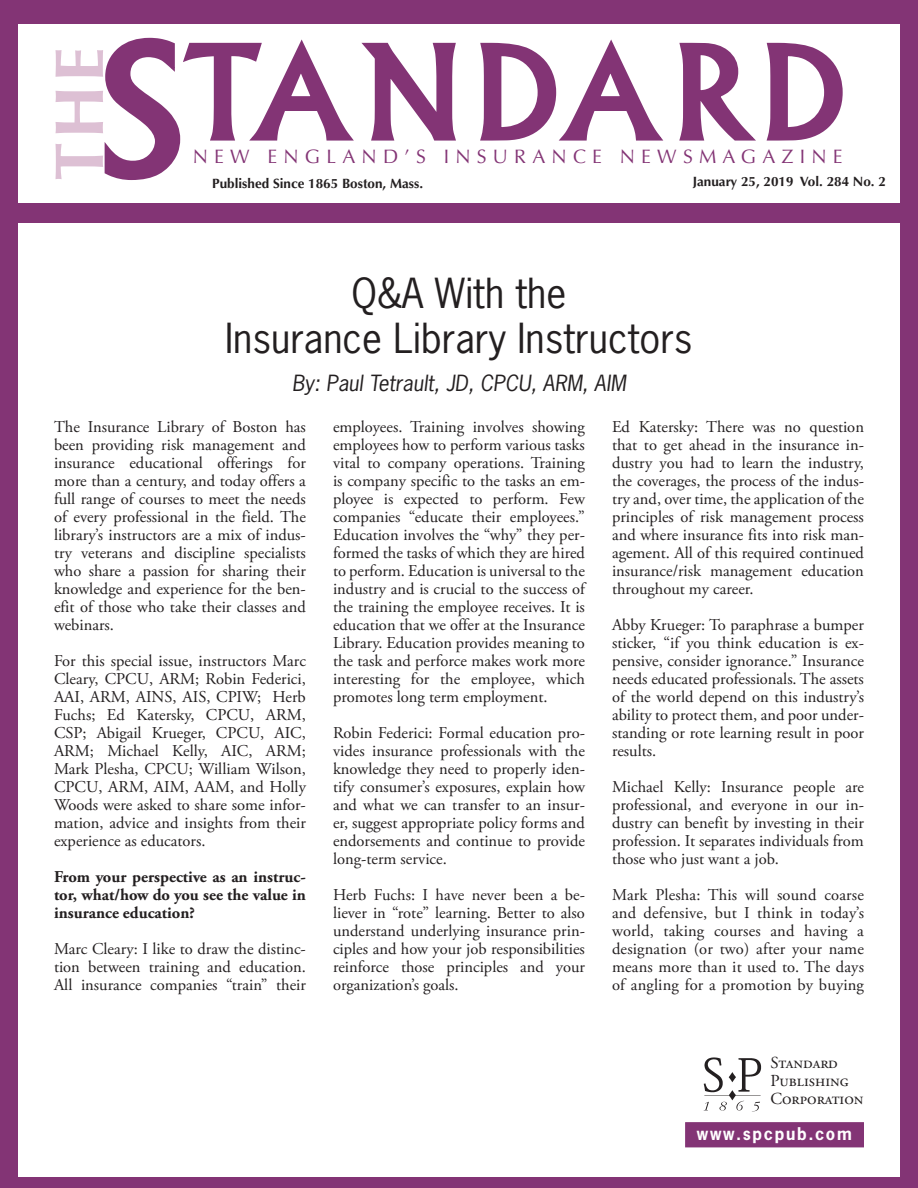
<style>
.page{position:relative;width:918px;height:1188px;background:#833475}
.page>*{position:absolute;margin:0;border:0;box-sizing:border-box;transform-origin:0 0}
.t1{font:500 177px "Albertus";color:#833475}
.t2{font:500 123.9px "Albertus";letter-spacing:.085em;color:#833475}
.t3{font:700 69px "Optima";color:#ddc0d4}
._2_Column_Head{font:39px/45px "News Gothic Std";color:#231f20;text-align:center}
.Bank{font:italic 21px "News Gothic Std";color:#231f20}
.t4{font:19.5px "Optima";letter-spacing:.32em;color:#833475}
.t5{font:16.8px "Adobe Garamond Pro";color:#231f20}
.Copy_to_Galley{font:16.5px/18px "Adobe Garamond Pro";color:#231f20;text-align:justify}
.Copy_to_Galley-2{font:700 16.5px/18px "Adobe Garamond Pro";color:#231f20;text-align:justify}
.t6{font:700 16.5px "News Gothic Std";letter-spacing:.1em;color:#fff}
.t7{font:700 13.5px "Optima";color:#231f20}
</style>
<div class="page">
<div style="left:18px;top:24px;width:882px;height:206px;background:#fff"></div>
<div style="left:18px;top:221px;width:882px;height:955px;background:#fff"></div>
<div style="left:685px;top:1122px;width:179px;height:25px;background:#833475;border:2px solid #833475"></div>
<img style="left:703px;top:1058px;width:59px;height:54px">
<svg style="left:102px;top:37px;width:80px;height:167px"></svg>
<svg style="left:181px;top:37px;width:275px;height:106px"></svg>
<svg style="left:480px;top:39px;width:184px;height:102px"></svg>
<svg style="left:679px;top:42px;width:164px;height:99px"></svg>
<div style="left:0;top:204px;width:918px;height:19px;background:#833475"></div>
<p class="t1" style="left:96px;top:3px;width:93px">S</p>
<p class="t3" style="left:39px;top:181px;width:135px;rotate:-90deg">THE</p>
<p class="t2" style="left:182px;top:17px;width:666px">TANDARD</p>
<p class="t4" style="left:193px;top:145px;width:651px">NEW ENGLAND’S INSURANCE NEWSMAGAZINE</p>
<p class="t7" style="left:693px;top:174px;width:195px">January 25, 2019 Vol. 284 No. 2</p>
<p class="t7" style="left:212px;top:175px;width:212px">Published Since 1865 Boston, Mass.</p>
<p class="_2_Column_Head" style="left:225px;top:271px;width:469px">Q&amp;A With the<br>Insurance Library Instructors</p>
<p class="Bank" style="left:292px;top:369px;width:335px">By: Paul Tetrault, JD, CPCU, ARM, AIM</p>
<p class="Copy_to_Galley" style="left:54px;top:418px;width:254px">The Insurance Library of Boston has been providing risk management and insurance educational offerings for more than a century, and today offers a full range of courses to meet the needs of every professional in the field. The library’s instructors are a mix of indus&shy;try veterans and discipline specialists who share a passion for sharing their knowledge and experience for the ben&shy;efit of those who take their classes and webinars.</p>
<p class="Copy_to_Galley" style="left:54px;top:652px;width:253px">For this special issue, instructors Marc Cleary, CPCU, ARM; Robin Federici, AAI, ARM, AINS, AIS, CPIW; Herb Fuchs; Ed Katersky, CPCU, ARM, CSP; Abigail Krueger, CPCU, AIC, ARM; Michael Kelly, AIC, ARM; Mark Plesha, CPCU; William Wilson, CPCU, ARM, AIM, AAM, and Holly Woods were asked to share some infor&shy;mation, advice and insights from their experience as educators.</p>
<p class="Copy_to_Galley-2" style="left:54px;top:868px;width:253px">From your perspective as an instruc&shy;tor, what/how do you see the value in insurance education?</p>
<p class="Copy_to_Galley" style="left:54px;top:940px;width:253px">Marc Cleary: I like to draw the distinc&shy;tion between training and education.<br>All insurance companies “train” their</p>
<p class="Copy_to_Galley" style="left:333px;top:418px;width:254px">employees. Training involves showing employees how to perform various tasks vital to company operations. Training is company specific to the tasks an em&shy;ployee is expected to perform. Few companies “educate their employees.” Education involves the “why” they per&shy;formed the tasks of which they are hired to perform. Education is universal to the industry and is crucial to the success of the training the employee receives. It is education that we offer at the Insurance Library. Education provides meaning to the task and perforce makes work more interesting for the employee, which promotes long term employment.</p>
<p class="Copy_to_Galley" style="left:333px;top:724px;width:253px">Robin Federici: Formal education pro&shy;vides insurance professionals with the knowledge they need to properly iden&shy;tify consumer’s exposures, explain how and what we can transfer to an insur&shy;er, suggest appropriate policy forms and endorsements and continue to provide long-term service.</p>
<p class="Copy_to_Galley" style="left:333px;top:886px;width:253px">Herb Fuchs: I have never been a be&shy;liever in “rote” learning. Better to also understand underlying insurance prin&shy;ciples and how your job responsibilities reinforce those principles and your organization’s goals.</p>
<p class="Copy_to_Galley" style="left:612px;top:418px;width:253px">Ed Katersky: There was no question that to get ahead in the insurance in&shy;dustry you had to learn the industry, the coverages, the process of the indus&shy;try and, over time, the application of the principles of risk management process and where insurance fits into risk man&shy;agement. All of this required continued insurance/risk management education throughout my career.</p>
<p class="Copy_to_Galley" style="left:612px;top:616px;width:253px">Abby Krueger: To paraphrase a bumper sticker, “if you think education is ex&shy;pensive, consider ignorance.” Insurance needs educated professionals. The assets of the world depend on this industry’s ability to protect them, and poor under&shy;standing or rote learning result in poor results.</p>
<p class="Copy_to_Galley" style="left:612px;top:778px;width:253px">Michael Kelly: Insurance people are professional, and everyone in our in&shy;dustry can benefit by investing in their profession. It separates individuals from those who just want a job.</p>
<p class="Copy_to_Galley" style="left:612px;top:886px;width:254px">Mark Plesha: This will sound coarse and defensive, but I think in today’s world, taking courses and having a designation (or two) after your name means more than it used to. The days of angling for a promotion by buying</p>
<p class="t5" style="left:770px;top:1053px;width:69px">Standard</p>
<p class="t5" style="left:770px;top:1071px;width:80px">Publishing</p>
<p class="t5" style="left:770px;top:1089px;width:95px">Corporation</p>
<p class="t6" style="left:697px;top:1123px;width:156px">www.spcpub.com</p>
</div>
